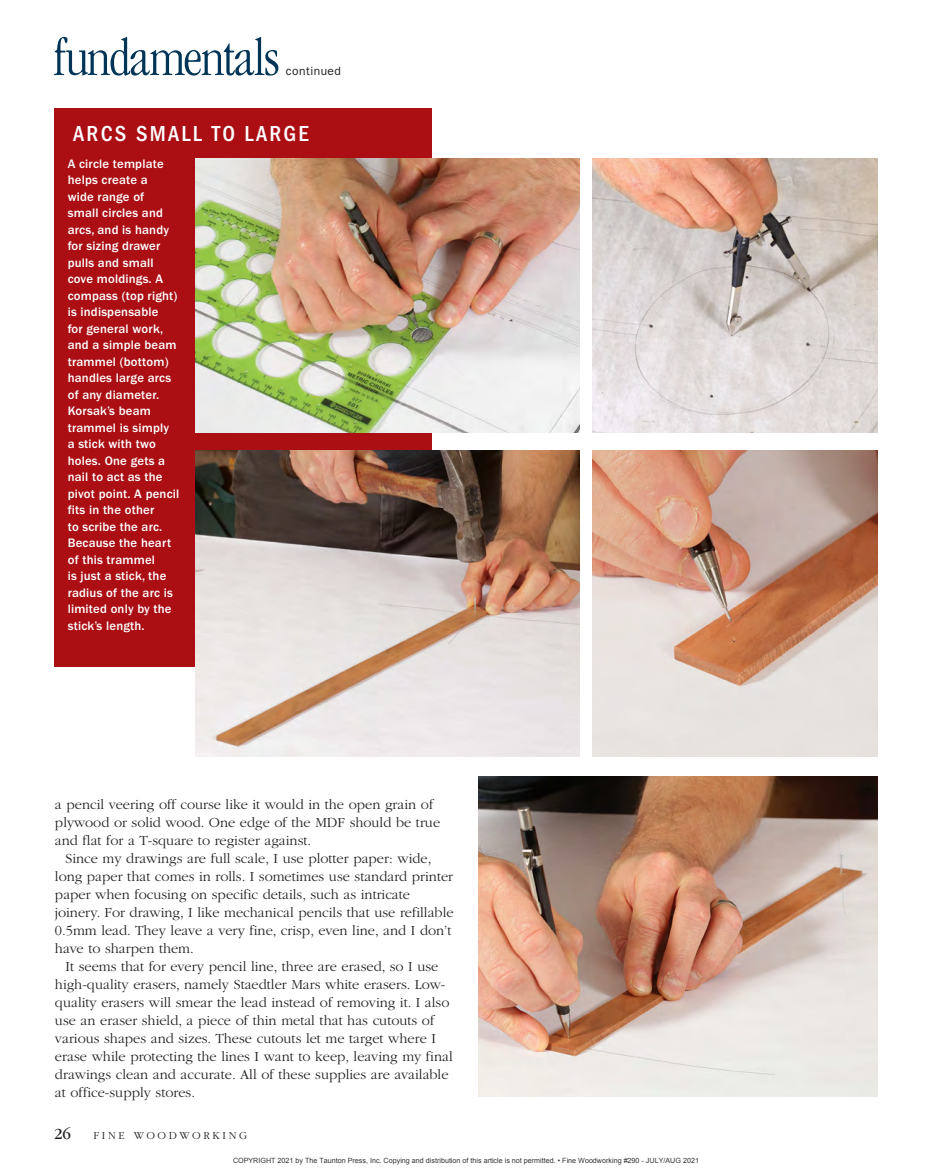
<style>
.page{position:relative;width:932px;height:1175px;background:#fff}
.page>*{position:absolute;margin:0;border:0;box-sizing:border-box;transform-origin:0 0}
.t1{font:300 condensed 53.7px "ITC Garamond Std";letter-spacing:-.02em;color:#003557}
.t2{font:500 condensed 22.5px "ITC Franklin Gothic Std";letter-spacing:.1em;color:#fff}
.t3{font:16.05px "ITC Garamond Std";color:#231f20}
.t4{font:300 14.4px "ITC Garamond Std";color:#231f20}
.t5{font:500 12.75px/16.5px "ITC Franklin Gothic Std";letter-spacing:.015em;color:#fff}
.t6{font:12px "ITC Franklin Gothic Std";letter-spacing:.04em;color:#231f20}
.t7{font:300 11.1px "ITC Garamond Std";letter-spacing:.24em;color:#231f20}
.t8{font:7.2px "Arial";color:rgb(0 0 0/.8)}
</style>
<div class="page">
<img style="left:478px;top:776px;width:400px;height:320px">
<div style="left:54px;top:108px;width:377px;height:558px;background:#ab0f14"></div>
<img style="left:592px;top:159px;width:286px;height:273px">
<img style="left:195px;top:450px;width:385px;height:306px">
<img style="left:195px;top:159px;width:385px;height:273px">
<img style="left:592px;top:450px;width:286px;height:306px">
<p class="t1" style="left:54px;top:28px;width:227px">fundamentals</p>
<p class="t6" style="left:286px;top:64px;width:57px">continued</p>
<p class="t2" style="left:73px;top:121px;width:237px">ARCS SMALL TO LARGE</p>
<p class="t5" style="left:68px;top:155px;width:113px">A circle template helps create a<br>wide range of<br>small circles and arcs, and is handy for sizing drawer pulls and small cove moldings. A compass (top right) is indispensable<br>for general work, and a simple beam trammel (bottom) handles large arcs of any diameter.<br>Korsak’s beam trammel is simply a stick with two holes. One gets a nail to act as the pivot point. A pencil fits in the other<br>to scribe the arc.<br>Because the heart of this trammel<br>is just a stick, the radius of the arc is limited only by the stick’s length.</p>
<p class="t4" style="left:55px;top:796px;width:380px">a pencil veering off course like it would in the open grain of</p>
<p class="t4" style="left:55px;top:814px;width:387px">plywood or solid wood. One edge of the MDF should be true</p>
<p class="t4" style="left:55px;top:832px;width:258px">and flat for a T-square to register against.</p>
<p class="t4" style="left:65px;top:850px;width:367px">Since my drawings are full scale, I use plotter paper: wide,</p>
<p class="t4" style="left:55px;top:868px;width:400px">long paper that comes in rolls. I sometimes use standard printer</p>
<p class="t4" style="left:55px;top:886px;width:356px">paper when focusing on specific details, such as intricate</p>
<p class="t4" style="left:55px;top:904px;width:400px">joinery. For drawing, I like mechanical pencils that use refillable</p>
<p class="t4" style="left:55px;top:922px;width:398px">0.5mm lead. They leave a very fine, crisp, even line, and I don’t</p>
<p class="t4" style="left:55px;top:940px;width:140px">have to sharpen them.</p>
<p class="t4" style="left:65px;top:958px;width:374px">It seems that for every pencil line, three are erased, so I use</p>
<p class="t4" style="left:55px;top:976px;width:392px">high-quality erasers, namely Staedtler Mars white erasers. Low-</p>
<p class="t4" style="left:55px;top:994px;width:396px">quality erasers will smear the lead instead of removing it. I also</p>
<p class="t4" style="left:55px;top:1012px;width:381px">use an eraser shield, a piece of thin metal that has cutouts of</p>
<p class="t4" style="left:55px;top:1030px;width:382px">various shapes and sizes. These cutouts let me target where I</p>
<p class="t4" style="left:55px;top:1048px;width:399px">erase while protecting the lines I want to keep, leaving my final</p>
<p class="t4" style="left:55px;top:1066px;width:395px">drawings clean and accurate. All of these supplies are available</p>
<p class="t4" style="left:55px;top:1084px;width:142px">at office-supply stores.</p>
<p class="t3" style="left:54px;top:1124px;width:19px">26</p>
<p class="t7" style="left:93px;top:1129px;width:155px">FINE woodworkin g</p>
<p class="t8" style="left:233px;top:1155px;width:467px">COPYRIGHT 2021 by The Taunton Press, Inc. Copying and distribution of this article is not permitted. • Fine Woodworking #290 - JULY/AUG 2021</p>
</div>
